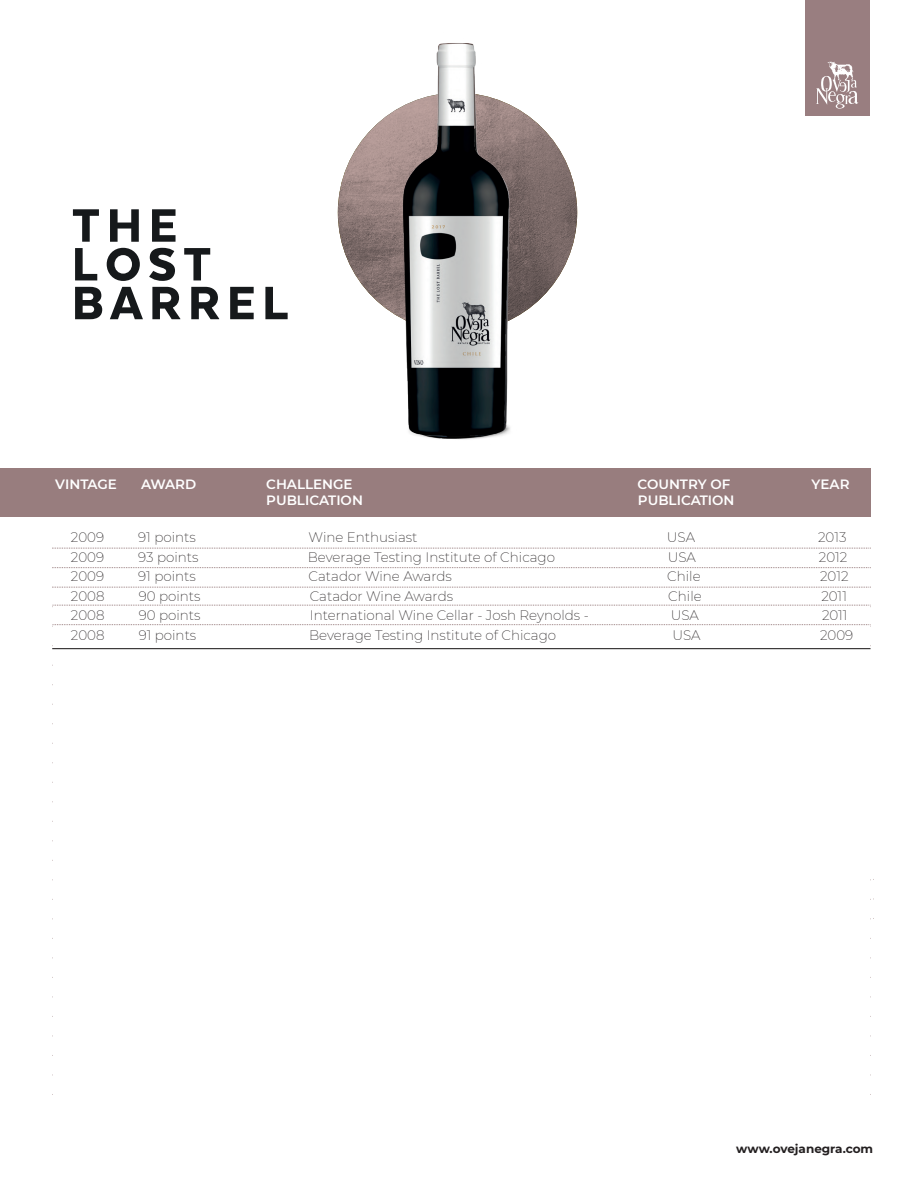
<style>
.page{position:relative;width:918px;height:1188px;background:#fff}
.page>*{position:absolute;margin:0;border:0;box-sizing:border-box;transform-origin:0 0}
.t1{font:900 54px/38.7px "Texta";letter-spacing:.12em;color:#16191b}
.t2{font:200 13.5px "Montserrat";color:#231f20}
.t3{font:600 13.5px "Montserrat";color:#fff}
.t4{font:700 12px "Montserrat";color:#231f20}
</style>
<div class="page">
<div style="left:0;top:468px;width:871px;height:49px;background:#987d7e"></div>
<svg style="left:338px;top:135px;width:239px;height:155px"></svg>
<img style="left:361px;top:109px;width:188px;height:206px">
<img style="left:390px;top:43px;width:129px;height:397px">
<div style="left:805px;top:0;width:64px;height:116px;background:#997e80"></div>
<svg style="left:816px;top:76px;width:42px;height:33px"></svg>
<img style="left:825px;top:61px;width:33px;height:22px">
<svg style="left:52px;top:548px;width:819px;height:1px"></svg>
<svg style="left:52px;top:567px;width:819px;height:1px"></svg>
<svg style="left:52px;top:587px;width:819px;height:1px"></svg>
<svg style="left:52px;top:605px;width:819px;height:2px"></svg>
<svg style="left:52px;top:624px;width:819px;height:3px"></svg>
<hr style="left:52px;top:648px;width:819px;height:1px;background:#231f20">
<h1 class="t1" style="left:72px;top:205px;width:219px">THE<br>LOST<br>BARREL</h1>
<p class="t3" style="left:55px;top:474px;width:63px">VINTAGE</p>
<p class="t3" style="left:141px;top:474px;width:57px">AWARD</p>
<p class="t3" style="left:266px;top:474px;width:88px">CHALLENGE</p>
<p class="t3" style="left:637px;top:474px;width:95px">COUNTRY OF</p>
<p class="t3" style="left:812px;top:474px;width:39px">YEAR</p>
<p class="t3" style="left:266px;top:491px;width:98px">PUBLICATION</p>
<p class="t3" style="left:638px;top:491px;width:98px">PUBLICATION</p>
<p class="t2" style="left:71px;top:528px;width:35px">2009</p>
<p class="t2" style="left:138px;top:528px;width:59px">91 points</p>
<p class="t2" style="left:309px;top:528px;width:110px">Wine Enthusiast</p>
<p class="t2" style="left:667px;top:528px;width:30px">USA</p>
<p class="t2" style="left:818px;top:528px;width:30px">2013</p>
<p class="t2" style="left:71px;top:548px;width:35px">2009</p>
<p class="t2" style="left:138px;top:548px;width:62px">93 points</p>
<p class="t2" style="left:308px;top:548px;width:249px">Beverage Testing Institute of Chicago</p>
<p class="t2" style="left:668px;top:548px;width:30px">USA</p>
<p class="t2" style="left:819px;top:548px;width:30px">2012</p>
<p class="t2" style="left:71px;top:567px;width:35px">2009</p>
<p class="t2" style="left:138px;top:567px;width:59px">91 points</p>
<p class="t2" style="left:309px;top:567px;width:145px">Catador Wine Awards</p>
<p class="t2" style="left:667px;top:567px;width:35px">Chile</p>
<p class="t2" style="left:820px;top:567px;width:30px">2012</p>
<p class="t2" style="left:71px;top:587px;width:35px">2008</p>
<p class="t2" style="left:139px;top:587px;width:63px">90 points</p>
<p class="t2" style="left:310px;top:587px;width:145px">Catador Wine Awards</p>
<p class="t2" style="left:668px;top:587px;width:35px">Chile</p>
<p class="t2" style="left:821px;top:587px;width:27px">2011</p>
<p class="t2" style="left:71px;top:606px;width:35px">2008</p>
<p class="t2" style="left:139px;top:606px;width:63px">90 points</p>
<p class="t2" style="left:310px;top:606px;width:281px">International Wine Cellar - Josh Reynolds -</p>
<p class="t2" style="left:671px;top:606px;width:30px">USA</p>
<p class="t2" style="left:822px;top:606px;width:27px">2011</p>
<p class="t2" style="left:71px;top:626px;width:35px">2008</p>
<p class="t2" style="left:139px;top:626px;width:59px">91 points</p>
<p class="t2" style="left:309px;top:626px;width:249px">Beverage Testing Institute of Chicago</p>
<p class="t2" style="left:672px;top:626px;width:30px">USA</p>
<p class="t2" style="left:820px;top:626px;width:35px">2009</p>
<p class="t4" style="left:736px;top:1140px;width:138px">www.ovejanegra.com</p>
</div>
